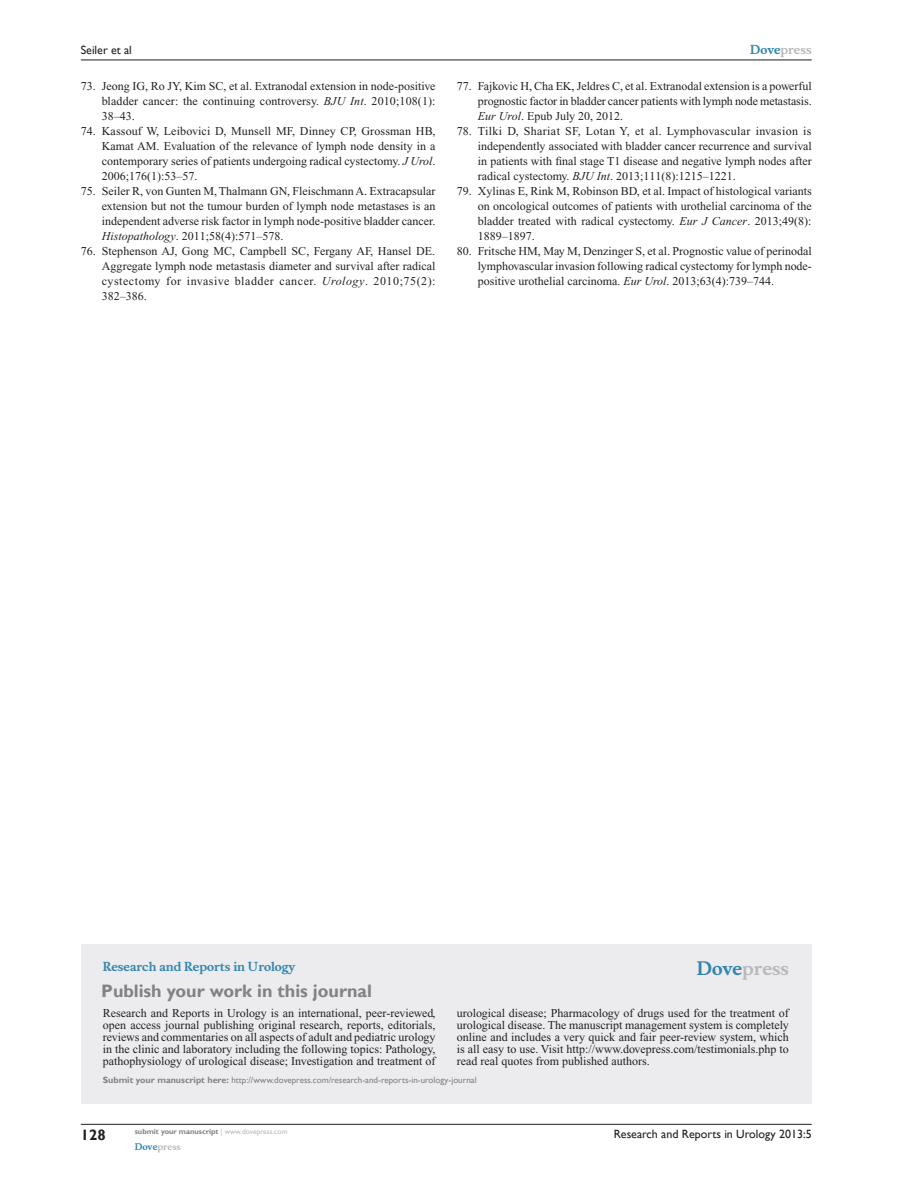
<style>
.page{position:relative;width:918px;height:1188px;background:#fff}
.page>*{position:absolute;margin:0;border:0;box-sizing:border-box;transform-origin:0 0}
.PromBx-H1{font:700 18px "Gill Sans";color:#808285}
.PromBx-Brand{font:700 18px "Musee";color:#b8b9bc}
.t1{font:700 15px "Gill Sans";color:#231f20}
.RefNL2{font:12px/15px "Times New Roman";color:#231f20;text-align:justify}
.PromBx-Tx{font:12px/12px "Times New Roman";color:#231f20;text-align:justify}
.t2{font:12px "Gill Sans";color:#231f20}
.PromBx-JrnlName{font:700 12px "Musee";color:#3485ae}
.t3{font:700 12px "Musee";color:#b8b9bc}
.PromBx-SubmitMssWebA{font:9px "Gill Sans";color:#808285}
.t4{font:700 9px "Musee";color:#b8b9bc}
.t5{font:700 7.5px "Gill Sans";color:#808285}
.s1{font-style:italic}
.s2{color:#3485ae}
.s3{font-weight:700}
.s4{font-weight:400;color:#b8b9bc}
</style>
<div class="page">
<div style="left:81px;top:944px;width:731px;height:159px;background:#ececee"></div>
<hr style="left:81px;top:1124px;width:731px;height:1px;background:#231f20">
<hr style="left:81px;top:60px;width:731px;height:1px;background:#231f20">
<p class="t2" style="left:81px;top:43px;width:53px">Seiler et al</p>
<p class="RefNL2" style="left:102px;top:79px;width:335px;text-indent:-21px">73. Jeong IG, Ro JY, Kim SC, et al. Extranodal extension in node-positive bladder cancer: the continuing controversy. <span class="s1">BJU Int</span>. 2010;108(1):<br>38–43.</p>
<p class="RefNL2" style="left:102px;top:124px;width:335px;text-indent:-21px">74. Kassouf W, Leibovici D, Munsell MF, Dinney CP, Grossman HB, Kamat AM. Evaluation of the relevance of lymph node density in a contemporary series of patients undergoing radical cystectomy. <span class="s1">J Urol</span>.<br>2006;176(1):53–57.</p>
<p class="RefNL2" style="left:102px;top:184px;width:335px;text-indent:-21px">75. Seiler R, von Gunten M, Thalmann GN, Fleischmann A. Extracapsular extension but not the tumour burden of lymph node metastases is an independent adverse risk factor in lymph node-positive bladder cancer.<br><span class="s1">Histopathology</span>. 2011;58(4):571–578.</p>
<p class="RefNL2" style="left:102px;top:244px;width:335px;text-indent:-21px">76. Stephenson AJ, Gong MC, Campbell SC, Fergany AF, Hansel DE.<br>Aggregate lymph node metastasis diameter and survival after radical cystectomy for invasive bladder cancer. <span class="s1">Urology</span>. 2010;75(2):<br>382–386.</p>
<p class="t3" style="left:750px;top:43px;width:63px"><span class="s2">Dove</span>press</p>
<p class="RefNL2" style="left:478px;top:79px;width:335px;text-indent:-21px">77. Fajkovic H, Cha EK, Jeldres C, et al. Extranodal extension is a powerful prognostic factor in bladder cancer patients with lymph node metastasis.<br><span class="s1">Eur Urol</span>. Epub July 20, 2012.</p>
<p class="RefNL2" style="left:478px;top:124px;width:335px;text-indent:-21px">78. Tilki D, Shariat SF, Lotan Y, et al. Lymphovascular invasion is independently associated with bladder cancer recurrence and survival in patients with final stage T1 disease and negative lymph nodes after radical cystectomy. <span class="s1">BJU Int</span>. 2013;111(8):1215–1221.</p>
<p class="RefNL2" style="left:478px;top:184px;width:335px;text-indent:-21px">79. Xylinas E, Rink M, Robinson BD, et al. Impact of histological variants on oncological outcomes of patients with urothelial carcinoma of the bladder treated with radical cystectomy. <span class="s1">Eur J Cancer</span>. 2013;49(8):<br>1889–1897.</p>
<p class="RefNL2" style="left:478px;top:244px;width:336px;text-indent:-21px">80. Fritsche HM, May M, Denzinger S, et al. Prognostic value of perinodal lymphovascular invasion following radical cystectomy for lymph node&shy;positive urothelial carcinoma. <span class="s1">Eur Urol</span>. 2013;63(4):739–744.</p>
<p class="PromBx-JrnlName" style="left:103px;top:959px;width:194px">Research and Reports in Urology</p>
<p class="PromBx-H1" style="left:101px;top:980px;width:272px">Publish your work in this journal</p>
<p class="PromBx-Brand" style="left:697px;top:958px;width:94px"><span class="s2">Dove</span>press</p>
<p class="PromBx-Tx" style="left:103px;top:1007px;width:334px">Research and Reports in Urology is an international, peer-reviewed, open access journal publishing original research, reports, editorials, reviews and commentaries on all aspects of adult and pediatric urology in the clinic and laboratory including the following topics: Pathology, pathophysiology of urological disease; Investigation and treatment of</p>
<p class="PromBx-Tx" style="left:457px;top:1007px;width:333px">urological disease; Pharmacology of drugs used for the treatment of urological disease. The manuscript management system is completely online and includes a very quick and fair peer-review system, which is all easy to use. Visit http://www.dovepress.com/testimonials.php to read real quotes from published authors.</p>
<p class="PromBx-SubmitMssWebA" style="left:103px;top:1075px;width:375px"><span class="s3">Submit your manuscript here:</span> http://www.dovepress.com/research-and-reports-in-urology-journal</p>
<p class="t1" style="left:81px;top:1126px;width:26px">128</p>
<p class="t5" style="left:135px;top:1127px;width:154px">submit your manuscript <span class="s4">| www.dovepress.com</span></p>
<p class="t4" style="left:135px;top:1141px;width:48px"><span class="s2">Dove</span>press</p>
<p class="t2" style="left:614px;top:1127px;width:200px">Research and Reports in Urology 2013:5</p>
</div>
